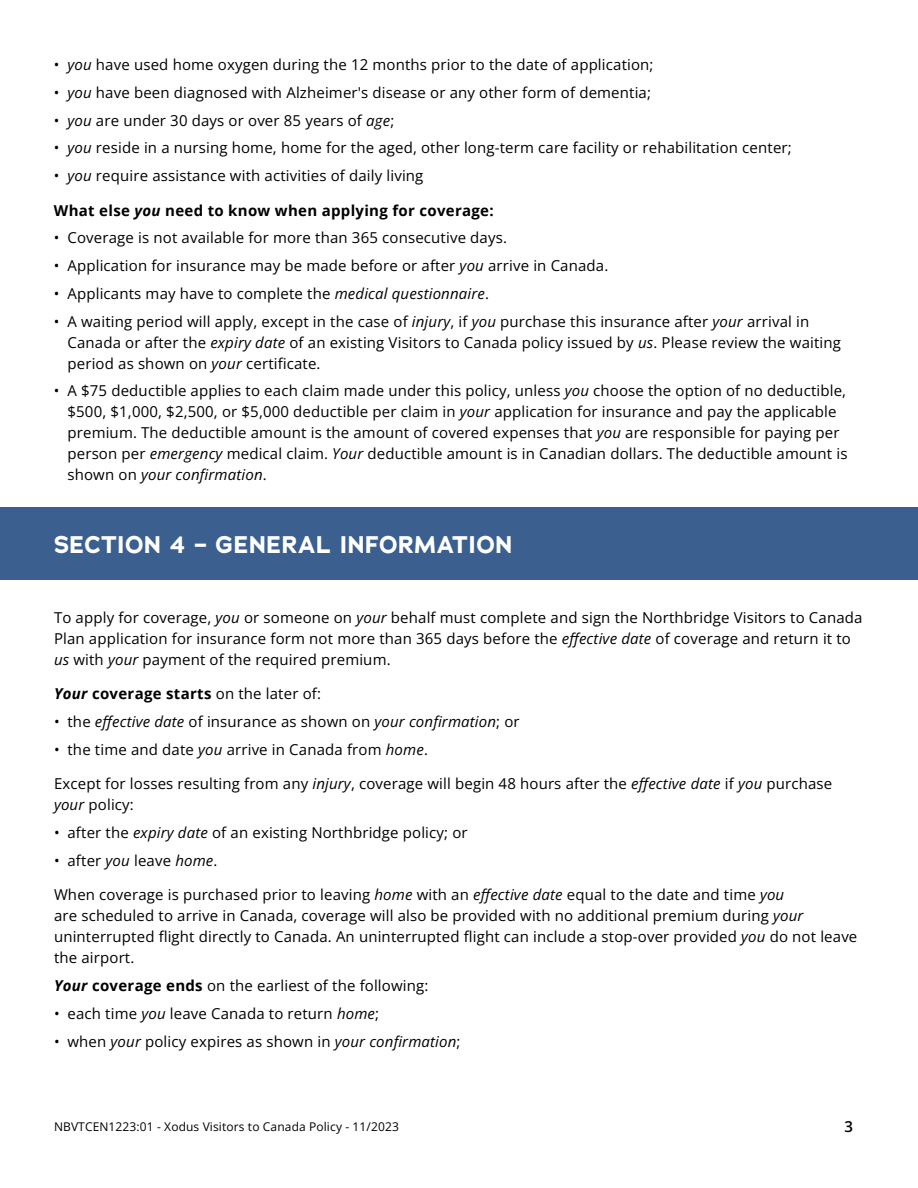
<style>
.page{position:relative;width:918px;height:1188px;background:#fff}
.page>*{position:absolute;margin:0;border:0;box-sizing:border-box;transform-origin:0 0}
.t1{font:700 24px "Adrianna";letter-spacing:.02em;color:#fff}
.t2{font:15px/21px "Open Sans";letter-spacing:.01em;color:#000}
.t3{font:700 15px "Open Sans";letter-spacing:.02em;color:#000}
.t4{font:italic 15px "Open Sans";letter-spacing:.01em;color:#000}
.t5{font:12px "Open Sans";letter-spacing:.01em;color:#000}
.s1{font-style:italic}
.s2{font-weight:400}
.s3{font-style:normal}
.s4{font-weight:700;font-style:italic}
.s5{font-weight:700}
</style>
<div class="page">
<div style="left:0;top:507px;width:918px;height:73px;background:#3b608f"></div>
<p class="t2" style="left:54px;top:54px;width:601px">• <span class="s1">you</span> have used home oxygen during the 12 months prior to the date of application;</p>
<p class="t2" style="left:54px;top:81px;width:599px">• <span class="s1">you</span> have been diagnosed with Alzheimer's disease or any other form of dementia;</p>
<p class="t2" style="left:54px;top:109px;width:342px">• <span class="s1">you</span> are under 30 days or over 85 years of <span class="s1">age</span>;</p>
<p class="t2" style="left:54px;top:137px;width:739px">• <span class="s1">you</span> reside in a nursing home, home for the aged, other long-term care facility or rehabilitation center;</p>
<p class="t2" style="left:54px;top:165px;width:371px">• <span class="s1">you</span> require assistance with activities of daily living</p>
<p class="t3" style="left:54px;top:200px;width:441px">What else <span class="s1">you</span> need to know when applying for coverage:</p>
<p class="t2" style="left:54px;top:227px;width:455px">• Coverage is not available for more than 365 consecutive days.</p>
<p class="t2" style="left:54px;top:255px;width:556px">• Application for insurance may be made before or after <span class="s1">you</span> arrive in Canada.</p>
<p class="t2" style="left:54px;top:282px;width:437px">• Applicants may have to complete the <span class="s1">medical questionnaire</span>.</p>
<p class="t2" style="left:67px;top:310px;width:775px;text-indent:-14px">• A waiting period will apply, except in the case of <span class="s1">injury</span>, if <span class="s1">you</span> purchase this insurance after <span class="s1">your</span> arrival in<br>Canada or after the <span class="s1">expiry date</span> of an existing Visitors to Canada policy issued by <span class="s1">us</span>. Please review the waiting period as shown on <span class="s1">your</span> certificate.</p>
<p class="t2" style="left:67px;top:380px;width:782px;text-indent:-14px">• A $75 deductible applies to each claim made under this policy, unless <span class="s1">you</span> choose the option of no deductible, $500, $1,000, $2,500, or $5,000 deductible per claim in <span class="s1">your</span> application for insurance and pay the applicable premium. The deductible amount is the amount of covered expenses that <span class="s1">you</span> are responsible for paying per person per <span class="s1">emergency</span> medical claim. <span class="s1">Your</span> deductible amount is in Canadian dollars. The deductible amount is shown on <span class="s1">your confirmation</span>.</p>
<h1 class="t1" style="left:54px;top:528px;width:460px">SECTION 4 – GENERAL INFORMATION</h1>
<p class="t2" style="left:54px;top:606px;width:810px">To apply for coverage, <span class="s1">you</span> or someone on <span class="s1">your</span> behalf must complete and sign the Northbridge Visitors to Canada<br>Plan application for insurance form not more than 365 days before the <span class="s1">effective date</span> of coverage and return it to <span class="s1">us</span> with <span class="s1">your</span> payment of the required premium.</p>
<p class="t3" style="left:54px;top:683px;width:269px"><span class="s1">Your</span> coverage starts <span class="s2">on the later of:</span></p>
<p class="t4" style="left:54px;top:711px;width:467px"><span class="s3">• the</span> effective date <span class="s3">of insurance as shown on</span> your confirmation<span class="s3">; or</span></p>
<p class="t2" style="left:54px;top:738px;width:375px">• the time and date <span class="s1">you</span> arrive in Canada from <span class="s1">home</span>.</p>
<p class="t2" style="left:54px;top:773px;width:780px">Except for losses resulting from any <span class="s1">injury</span>, coverage will begin 48 hours after the <span class="s1">effective date</span> if <span class="s1">you</span> purchase <span class="s1">your</span> policy:</p>
<p class="t2" style="left:54px;top:822px;width:415px">• after the <span class="s1">expiry date</span> of an existing Northbridge policy; or</p>
<p class="t2" style="left:54px;top:849px;width:165px">• after <span class="s1">you</span> leave <span class="s1">home</span>.</p>
<p class="t2" style="left:54px;top:884px;width:805px">When coverage is purchased prior to leaving <span class="s1">home</span> with an <span class="s1">effective date</span> equal to the date and time <span class="s1">you<br></span>are scheduled to arrive in Canada, coverage will also be provided with no additional premium during <span class="s1">your </span>uninterrupted flight directly to Canada. An uninterrupted flight can include a stop-over provided <span class="s1">you</span> do not leave the airport.</p>
<p class="t2" style="left:54px;top:975px;width:376px"><span class="s4">Your</span> <span class="s5">coverage ends</span> on the earliest of the following:</p>
<p class="t2" style="left:54px;top:1002px;width:327px">• each time <span class="s1">you</span> leave Canada to return <span class="s1">home</span>;</p>
<p class="t2" style="left:54px;top:1030px;width:408px">• when <span class="s1">your</span> policy expires as shown in <span class="s1">your confirmation</span>;</p>
<p class="t5" style="left:54px;top:1118px;width:346px">NBVTCEN1223:01 - Xodus Visitors to Canada Policy - 11/2023</p>
<p class="t2" style="left:845px;top:1116px;width:10px">3</p>
</div>
